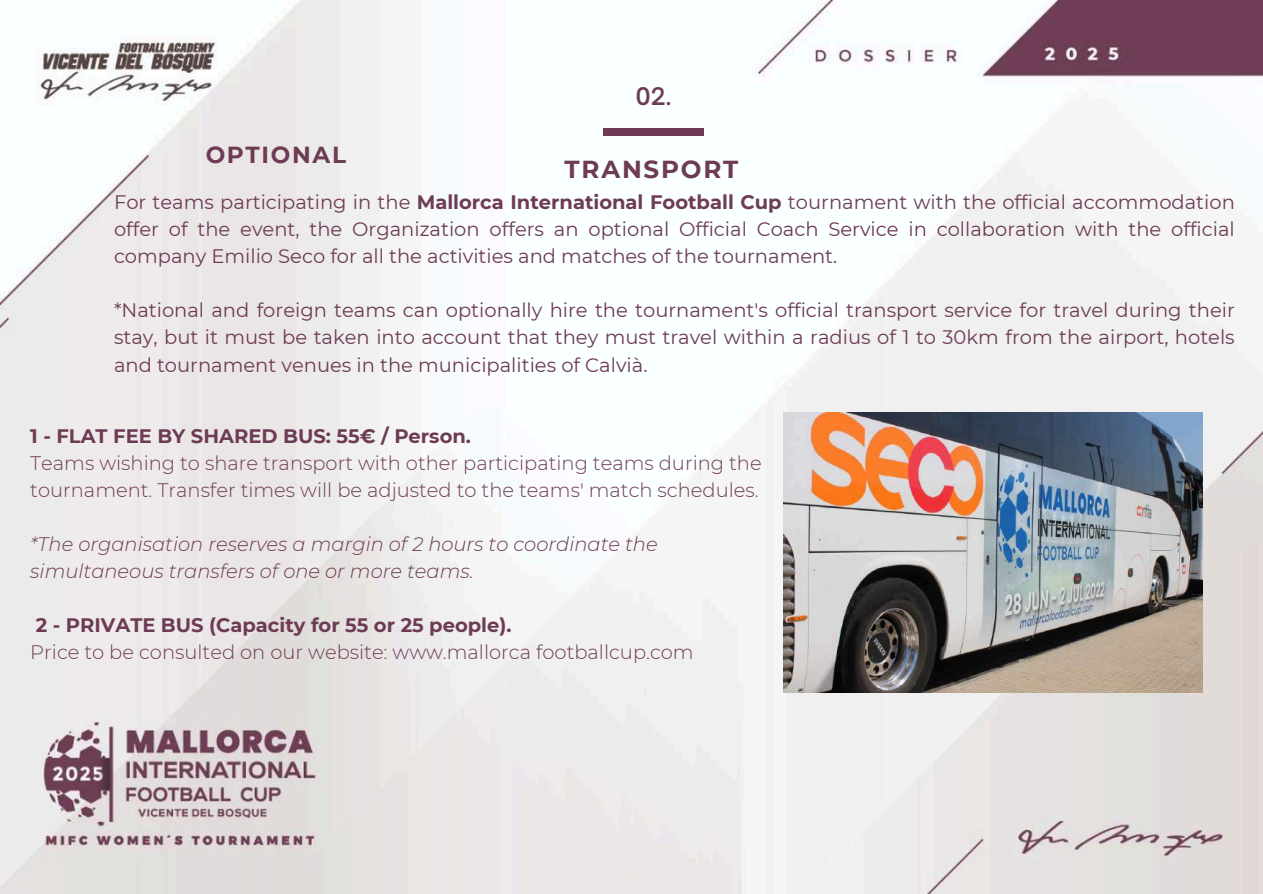
<style>
.page{position:relative;width:1263px;height:894px;background:#fff}
.page>*{position:absolute;margin:0;border:0;box-sizing:border-box;transform-origin:0 0}
.t1{font:700 24.6px "Montserrat";letter-spacing:.075em;color:#6d3b54}
.t2{font:700 23.25px "Montserrat";letter-spacing:.075em;color:#6d3b54}
.t3{font:600 23.25px "Open Sauce One";color:#6d3b54}
.t4{font:19.5px/27px "Montserrat";color:#6d3b54;text-align:justify}
.t5{font:300 19.5px/27px "Montserrat";color:#6d3b54}
.t6{font:italic 300 19.5px/27px "Montserrat";color:#6d3b54}
.t7{font:700 19.5px "Montserrat";color:#6d3b54}
.s1{font-weight:700}
</style>
<div class="page">
<img style="left:1px;top:0;width:1262px;height:893px">
<div style="left:603px;top:128px;width:100px;height:8px;background:#6d3b54"></div>
<img style="left:783px;top:412px;width:420px;height:280px">
<p class="t2" style="left:206px;top:140px;width:142px">OPTIONAL</p>
<p class="t3" style="left:635px;top:82px;width:38px">02.</p>
<p class="t1" style="left:565px;top:154px;width:175px">TRANSPORT</p>
<p class="t4" style="left:114px;top:189px;width:1122px">For teams participating in the <span class="s1">Mallorca International Football Cup</span> tournament with the official accommodation offer of the event, the Organization offers an optional Official Coach Service in collaboration with the official company Emilio Seco for all the activities and matches of the tournament.</p>
<p class="t4" style="left:114px;top:297px;width:1122px">*National and foreign teams can optionally hire the tournament's official transport service for travel during their stay, but it must be taken into account that they must travel within a radius of 1 to 30km from the airport, hotels and tournament venues in the municipalities of Calvià.</p>
<p class="t7" style="left:30px;top:424px;width:442px">1 - FLAT FEE BY SHARED BUS: 55€ / Person.</p>
<p class="t5" style="left:30px;top:449px;width:733px">Teams wishing to share transport with other participating teams during the tournament. Transfer times will be adjusted to the teams' match schedules.</p>
<p class="t6" style="left:30px;top:530px;width:629px">*The organisation reserves a margin of 2 hours to coordinate the simultaneous transfers of one or more teams.</p>
<p class="t7" style="left:36px;top:613px;width:477px">2 - PRIVATE BUS (Capacity for 55 or 25 people).</p>
<p class="t5" style="left:30px;top:638px;width:665px">Price to be consulted on our website: www.mallorca footballcup.com</p>
</div>
